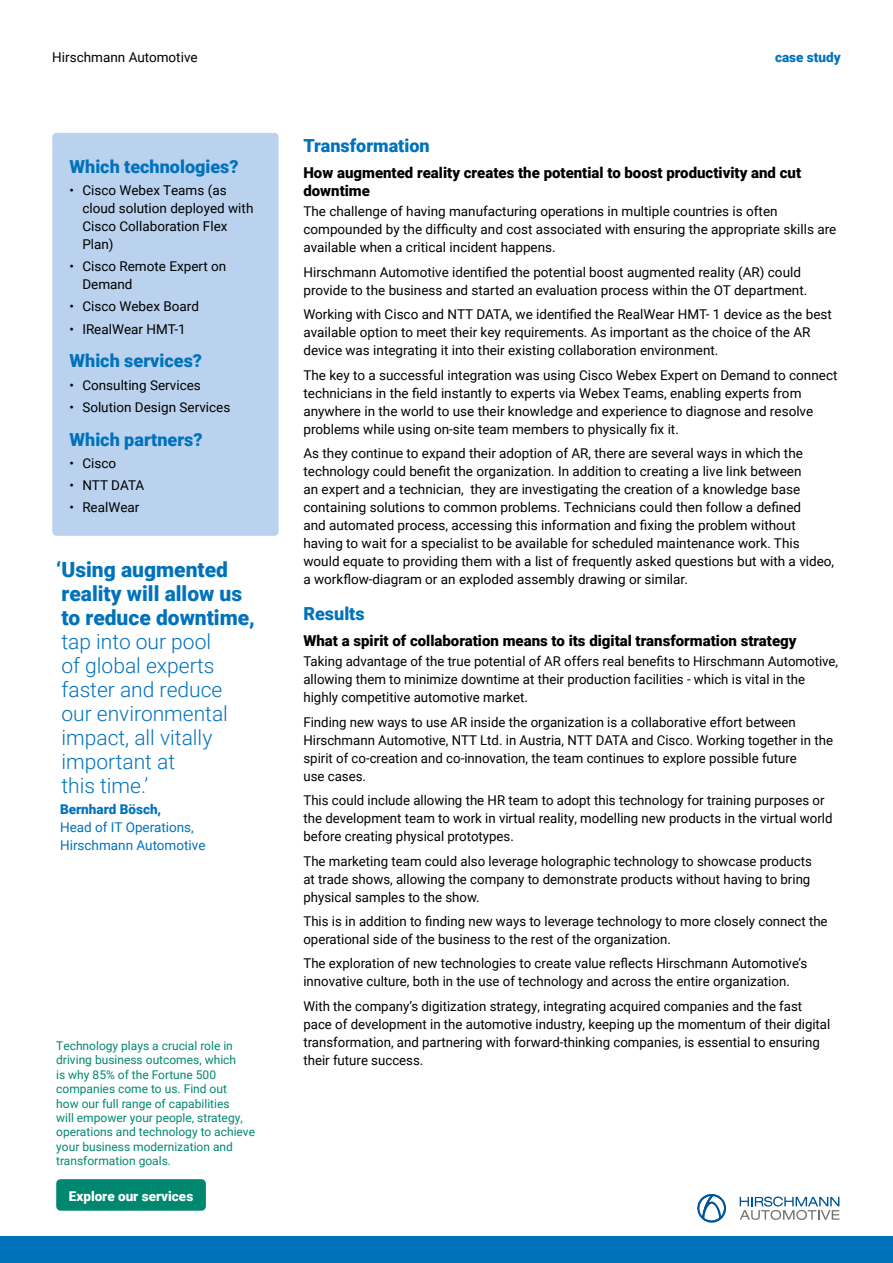
<style>
.page{position:relative;width:893px;height:1263px;background:#fff}
.page>*{position:absolute;margin:0;border:0;box-sizing:border-box;transform-origin:0 0}
.t1{font:300 21px/24px "Roboto";color:#0072bc}
.t2{font:900 21px/24px "Roboto";color:#0072bc}
.t3{font:900 18px "Roboto";color:#0072bc}
.t4{font:900 15px/18px "Roboto";color:#000}
.t5{font:13.5px/18px "Roboto";color:#000}
.t6{font:13.5px/18px "Roboto";color:#0072bc}
.t7{font:900 13.5px "Roboto";color:#0072bc}
.t8{font:900 13.5px "Roboto";color:#fff}
.t9{font:12px/14.4px "Roboto";color:#008770}
</style>
<div class="page">
<div style="left:0;top:1236px;width:893px;height:27px;background:#0072bc"></div>
<div style="left:52px;top:133px;width:227px;height:403px;background:#bad2ed;border-radius:4px"></div>
<svg style="left:697px;top:1194px;width:30px;height:29px"></svg>
<svg style="left:740px;top:1196px;width:99px;height:24px"></svg>
<div style="left:56px;top:1179px;width:150px;height:32px;background:#008770;border-radius:4px"></div>
<p class="t5" style="left:52px;top:48px;width:147px">Hirschmann Automotive</p>
<p class="t7" style="left:775px;top:48px;width:67px">case study</p>
<p class="t3" style="left:70px;top:154px;width:171px">Which technologies?</p>
<p class="t5" style="left:82px;top:181px;width:173px;text-indent:-13px">• Cisco Webex Teams (as cloud solution deployed with<br>Cisco Collaboration Flex<br>Plan)</p>
<p class="t5" style="left:82px;top:257px;width:145px;text-indent:-13px">• Cisco Remote Expert on<br>Demand</p>
<p class="t5" style="left:70px;top:297px;width:131px">• Cisco Webex Board</p>
<p class="t5" style="left:70px;top:319px;width:118px">• IRealWear HMT-1</p>
<p class="t3" style="left:70px;top:348px;width:134px">Which services?</p>
<p class="t5" style="left:70px;top:375px;width:133px">• Consulting Services</p>
<p class="t5" style="left:70px;top:398px;width:162px">• Solution Design Services</p>
<p class="t3" style="left:70px;top:427px;width:135px">Which partners?</p>
<p class="t5" style="left:70px;top:454px;width:48px">• Cisco</p>
<p class="t5" style="left:70px;top:476px;width:76px">• NTT DATA</p>
<p class="t5" style="left:70px;top:498px;width:71px">• RealWear</p>
<h3 class="t2" style="left:56px;top:557px;width:200px">‘Using augmented reality will allow us to reduce downtime,</h3>
<h3 class="t1" style="left:61px;top:629px;width:168px">tap into our pool of global experts faster and reduce our environmental impact, all vitally important at<br>this time.’</h3>
<p class="t7" style="left:60px;top:799px;width:103px">Bernhard Bösch,</p>
<p class="t6" style="left:60px;top:817px;width:147px">Head of IT Operations,<br>Hirschmann Automotive</p>
<p class="t9" style="left:56px;top:1038px;width:200px">Technology plays a crucial role in driving business outcomes, which<br>is why 85% of the Fortune 500 companies come to us. Find out<br>how our full range of capabilities<br>will empower your people, strategy, operations and technology to achieve your business modernization and transformation goals.</p>
<p class="t8" style="left:69px;top:1187px;width:126px">Explore our services</p>
<h4 class="t3" style="left:303px;top:133px;width:128px">Transformation</h4>
<h5 class="t4" style="left:303px;top:163px;width:499px">How augmented reality creates the potential to boost productivity and cut downtime</h5>
<p class="t5" style="left:303px;top:202px;width:476px">The challenge of having manufacturing operations in multiple countries is often</p>
<p class="t5" style="left:303px;top:220px;width:534px">compounded by the difficulty and cost associated with ensuring the appropriate skills are</p>
<p class="t5" style="left:303px;top:238px;width:254px">available when a critical incident happens.</p>
<p class="t5" style="left:303px;top:262px;width:499px">Hirschmann Automotive identified the potential boost augmented reality (AR) could</p>
<p class="t5" style="left:303px;top:280px;width:505px">provide to the business and started an evaluation process within the OT department.</p>
<p class="t5" style="left:303px;top:305px;width:530px">Working with Cisco and NTT DATA, we identified the RealWear HMT- 1 device as the best</p>
<p class="t5" style="left:303px;top:323px;width:508px">available option to meet their key requirements. As important as the choice of the AR device was integrating it into their existing collaboration environment.</p>
<p class="t5" style="left:303px;top:365px;width:536px">The key to a successful integration was using Cisco Webex Expert on Demand to connect</p>
<p class="t5" style="left:303px;top:383px;width:500px">technicians in the field instantly to experts via Webex Teams, enabling experts from</p>
<p class="t5" style="left:303px;top:401px;width:511px">anywhere in the world to use their knowledge and experience to diagnose and resolve</p>
<p class="t5" style="left:303px;top:419px;width:377px">problems while using on-site team members to physically fix it.</p>
<p class="t5" style="left:303px;top:444px;width:501px">As they continue to expand their adoption of AR, there are several ways in which the</p>
<p class="t5" style="left:303px;top:462px;width:500px">technology could benefit the organization. In addition to creating a live link between</p>
<p class="t5" style="left:303px;top:480px;width:498px">an expert and a technician, they are investigating the creation of a knowledge base</p>
<p class="t5" style="left:303px;top:498px;width:499px">containing solutions to common problems. Technicians could then follow a defined and automated process, accessing this information and fixing the problem without</p>
<p class="t5" style="left:303px;top:534px;width:532px">having to wait for a specialist to be available for scheduled maintenance work. This would equate to providing them with a list of frequently asked questions but with a video,</p>
<p class="t5" style="left:303px;top:570px;width:386px">a workflow-diagram or an exploded assembly drawing or similar.</p>
<h4 class="t3" style="left:303px;top:601px;width:63px">Results</h4>
<h5 class="t4" style="left:303px;top:631px;width:495px">What a spirit of collaboration means to its digital transformation strategy</h5>
<p class="t5" style="left:303px;top:652px;width:536px">Taking advantage of the true potential of AR offers real benefits to Hirschmann Automotive,</p>
<p class="t5" style="left:303px;top:670px;width:503px">allowing them to minimize downtime at their production facilities - which is vital in the highly competitive automotive market.</p>
<p class="t5" style="left:303px;top:712px;width:531px">Finding new ways to use AR inside the organization is a collaborative effort between Hirschmann Automotive, NTT Ltd. in Austria, NTT DATA and Cisco. Working together in the spirit of co-creation and co-innovation, the team continues to explore possible future<br>use cases.</p>
<p class="t5" style="left:303px;top:791px;width:531px">This could include allowing the HR team to adopt this technology for training purposes or the development team to work in virtual reality, modelling new products in the virtual world before creating physical prototypes.</p>
<p class="t5" style="left:303px;top:851px;width:510px;text-align:justify">The marketing team could also leverage holographic technology to showcase products at trade shows, allowing the company to demonstrate products without having to bring physical samples to the show.</p>
<p class="t5" style="left:303px;top:912px;width:526px">This is in addition to finding new ways to leverage technology to more closely connect the</p>
<p class="t5" style="left:303px;top:930px;width:369px">operational side of the business to the rest of the organization.</p>
<p class="t5" style="left:303px;top:954px;width:505px">The exploration of new technologies to create value reflects Hirschmann Automotive’s</p>
<p class="t5" style="left:303px;top:972px;width:488px">innovative culture, both in the use of technology and across the entire organization.</p>
<p class="t5" style="left:303px;top:996px;width:528px">With the company’s digitization strategy, integrating acquired companies and the fast pace of development in the automotive industry, keeping up the momentum of their digital transformation, and partnering with forward-thinking companies, is essential to ensuring their future success.</p>
</div>
